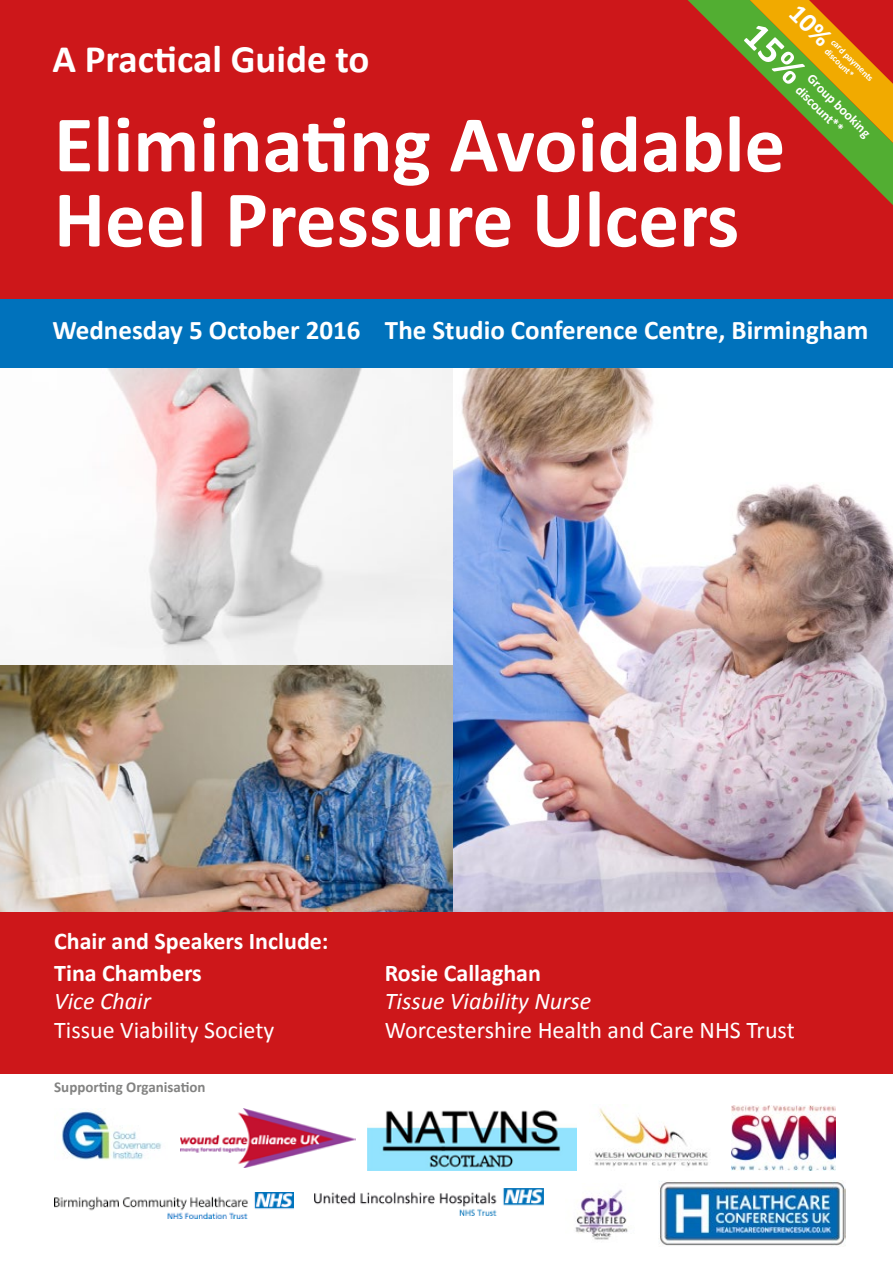
<style>
.page{position:relative;width:893px;height:1263px;background:#fff}
.page>*{position:absolute;margin:0;border:0;box-sizing:border-box;transform-origin:0 0}
.t1{font:700 81px/75px "Calibri";color:#fff}
.t2{font:700 39px "Calibri";color:#fff}
.t3{font:700 27px "Calibri";color:#fff}
.t4{font:24px "Calibri";color:#fff}
.t5{font:700 24px/32px "Calibri";color:#fff}
.t6{font:italic 24px "Calibri";color:#fff}
.t7{font:700 15px "Calibri";color:#838382}
.t8{font:700 13.5px/16.2px "Calibri";color:#fff}
.t9{font:700 9.15px/10.9px "Calibri";color:#fff}
</style>
<div class="page">
<img style="left:453px;top:367px;width:440px;height:545px">
<img style="left:0;top:367px;width:453px;height:298px">
<img style="left:0;top:665px;width:453px;height:247px">
<div style="left:0;top:0;width:893px;height:359px;background:#cd171a"></div>
<div style="left:0;top:912px;width:893px;height:162px;background:#cd171a"></div>
<div style="left:0;top:299px;width:893px;height:68px;background:#0072bc"></div>
<img style="left:62px;top:1108px;width:100px;height:52px">
<img style="left:659px;top:1181px;width:186px;height:65px">
<img style="left:575px;top:1189px;width:53px;height:51px">
<img style="left:181px;top:1108px;width:174px;height:59px">
<img style="left:314px;top:1188px;width:230px;height:27px">
<img style="left:54px;top:1193px;width:239px;height:26px">
<img style="left:368px;top:1110px;width:209px;height:60px">
<img style="left:594px;top:1108px;width:114px;height:59px">
<img style="left:731px;top:1106px;width:105px;height:64px">
<svg style="left:688px;top:0;width:205px;height:205px"></svg>
<h2 class="t2" style="left:52px;top:31px;width:319px">A Practical Guide to</h2>
<h1 class="t1" style="left:54px;top:104px;width:733px">Eliminating Avoidable<br>Heel Pressure Ulcers</h1>
<p class="t9" style="left:837px;top:36px;width:57px;rotate:45deg">card payments discount*</p>
<p class="t8" style="left:816px;top:70px;width:85px;rotate:45deg">Group booking discount**</p>
<p class="t3" style="left:52px;top:311px;width:818px">Wednesday 5 October 2016 The Studio Conference Centre, Birmingham</p>
<p class="t5" style="left:54px;top:924px;width:276px">Chair and Speakers Include:<br>Tina Chambers</p>
<p class="t6" style="left:54px;top:985px;width:98px">Vice Chair</p>
<p class="t4" style="left:54px;top:1013px;width:222px">Tissue Viability Society</p>
<p class="t7" style="left:54px;top:1077px;width:153px">Supporting Organisation</p>
<p class="t5" style="left:385px;top:956px;width:158px">Rosie Callaghan</p>
<p class="t6" style="left:385px;top:985px;width:208px">Tissue Viability Nurse</p>
<p class="t4" style="left:385px;top:1013px;width:411px">Worcestershire Health and Care NHS Trust</p>
</div>
